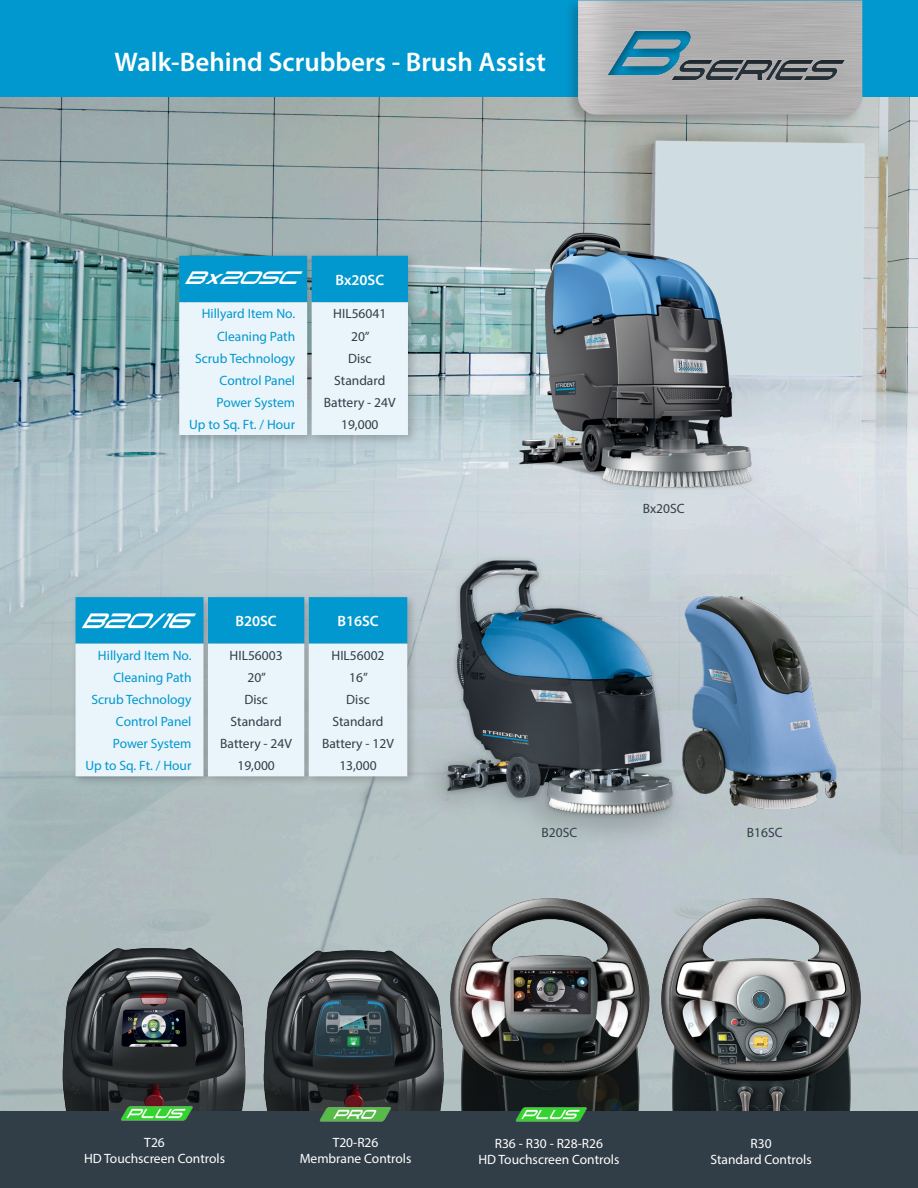
<style>
.page{position:relative;width:918px;height:1188px;background:#fff}
.page>*{position:absolute;margin:0;border:0;box-sizing:border-box;transform-origin:0 0}
.t1{font:600 27px "Myriad Pro";color:#fff}
.t2{font:italic 18px "Tachyon";color:#fff}
.t3{font:600 15px "Myriad Pro";color:#fff}
.t4{font:13.5px "Myriad Pro";color:#0098ce}
.t5{font:13.5px "Myriad Pro";color:#313e48}
.t6{font:13.5px "Myriad Pro";color:#fff}
</style>
<div class="page">
<img style="left:0;top:97px;width:918px;height:1014px">
<img style="left:441px;top:911px;width:215px;height:200px">
<img style="left:656px;top:892px;width:208px;height:219px">
<img style="left:261px;top:944px;width:184px;height:167px">
<img style="left:60px;top:942px;width:189px;height:169px">
<div style="left:0;top:1111px;width:918px;height:77px;background:#313e48"></div>
<div style="left:0;top:0;width:918px;height:97px;background:#0098ce"></div>
<div style="left:564px;top:0;width:302px;height:129px;background:#231f20;opacity:.25"></div>
<img style="left:578px;top:0;width:284px;height:115px">
<img style="left:697px;top:596px;width:140px;height:212px">
<img style="left:424px;top:461px;width:273px;height:450px">
<div style="left:71px;top:592px;width:348px;height:196px;background:#231f20;opacity:.25"></div>
<svg style="left:203px;top:597px;width:204px;height:47px;background:#0a99cc"></svg>
<div style="left:76px;top:644px;width:331px;height:132px;background:#e9f4fb"></div>
<img style="left:592px;top:2px;width:270px;height:108px">
<img style="left:75px;top:597px;width:128px;height:48px">
<img style="left:109px;top:1096px;width:89px;height:25px">
<img style="left:503px;top:1096px;width:90px;height:26px">
<img style="left:312px;top:1101px;width:87px;height:21px">
<div style="left:174px;top:251px;width:245px;height:195px;background:#231f20;opacity:.25"></div>
<svg style="left:179px;top:256px;width:229px;height:179px;background:#acdaed"></svg>
<img style="left:498px;top:216px;width:284px;height:281px">
<p class="t1" style="left:115px;top:44px;width:433px">Walk-Behind Scrubbers - Brush Assist</p>
<p class="t2" style="left:185px;top:266px;width:126px">Bx20SC</p>
<p class="t3" style="left:335px;top:270px;width:50px">Bx20SC</p>
<p class="t4" style="left:202px;top:306px;width:95px">Hillyard Item No.</p>
<p class="t5" style="left:333px;top:306px;width:55px">HIL56041</p>
<p class="t4" style="left:217px;top:328px;width:80px">Cleaning Path</p>
<p class="t5" style="left:351px;top:328px;width:20px">20”</p>
<p class="t4" style="left:195px;top:350px;width:102px">Scrub Technology</p>
<p class="t5" style="left:348px;top:350px;width:25px">Disc</p>
<p class="t4" style="left:220px;top:372px;width:77px">Control Panel</p>
<p class="t5" style="left:334px;top:372px;width:53px">Standard</p>
<p class="t4" style="left:217px;top:394px;width:80px">Power System</p>
<p class="t5" style="left:324px;top:394px;width:73px">Battery - 24V</p>
<p class="t4" style="left:189px;top:416px;width:108px">Up to Sq. Ft. / Hour</p>
<p class="t5" style="left:341px;top:416px;width:39px">19,000</p>
<p class="t3" style="left:235px;top:611px;width:43px">B20SC</p>
<p class="t3" style="left:337px;top:611px;width:43px">B16SC</p>
<p class="t4" style="left:98px;top:647px;width:95px">Hillyard Item No.</p>
<p class="t5" style="left:230px;top:647px;width:55px">HIL56003</p>
<p class="t5" style="left:332px;top:647px;width:55px">HIL56002</p>
<p class="t4" style="left:113px;top:669px;width:80px">Cleaning Path</p>
<p class="t5" style="left:247px;top:669px;width:20px">20”</p>
<p class="t5" style="left:349px;top:669px;width:20px">16”</p>
<p class="t4" style="left:91px;top:691px;width:102px">Scrub Technology</p>
<p class="t5" style="left:244px;top:691px;width:25px">Disc</p>
<p class="t5" style="left:346px;top:691px;width:25px">Disc</p>
<p class="t4" style="left:116px;top:713px;width:77px">Control Panel</p>
<p class="t5" style="left:231px;top:713px;width:53px">Standard</p>
<p class="t5" style="left:333px;top:713px;width:53px">Standard</p>
<p class="t4" style="left:113px;top:735px;width:80px">Power System</p>
<p class="t5" style="left:220px;top:735px;width:73px">Battery - 24V</p>
<p class="t5" style="left:322px;top:735px;width:73px">Battery - 12V</p>
<p class="t4" style="left:85px;top:758px;width:108px">Up to Sq. Ft. / Hour</p>
<p class="t5" style="left:237px;top:758px;width:39px">19,000</p>
<p class="t5" style="left:339px;top:758px;width:39px">13,000</p>
<p class="t5" style="left:643px;top:500px;width:43px">Bx20SC</p>
<p class="t5" style="left:542px;top:824px;width:37px">B20SC</p>
<p class="t5" style="left:747px;top:824px;width:37px">B16SC</p>
<p class="t6" style="left:144px;top:1134px;width:22px">T26</p>
<p class="t6" style="left:84px;top:1150px;width:143px">HD Touchscreen Controls</p>
<p class="t6" style="left:333px;top:1134px;width:47px">T20-R26</p>
<p class="t6" style="left:300px;top:1150px;width:113px">Membrane Controls</p>
<p class="t6" style="left:495px;top:1135px;width:110px">R36 - R30 - R28-R26</p>
<p class="t6" style="left:478px;top:1151px;width:143px">HD Touchscreen Controls</p>
<p class="t6" style="left:751px;top:1135px;width:23px">R30</p>
<p class="t6" style="left:711px;top:1151px;width:103px">Standard Controls</p>
</div>
